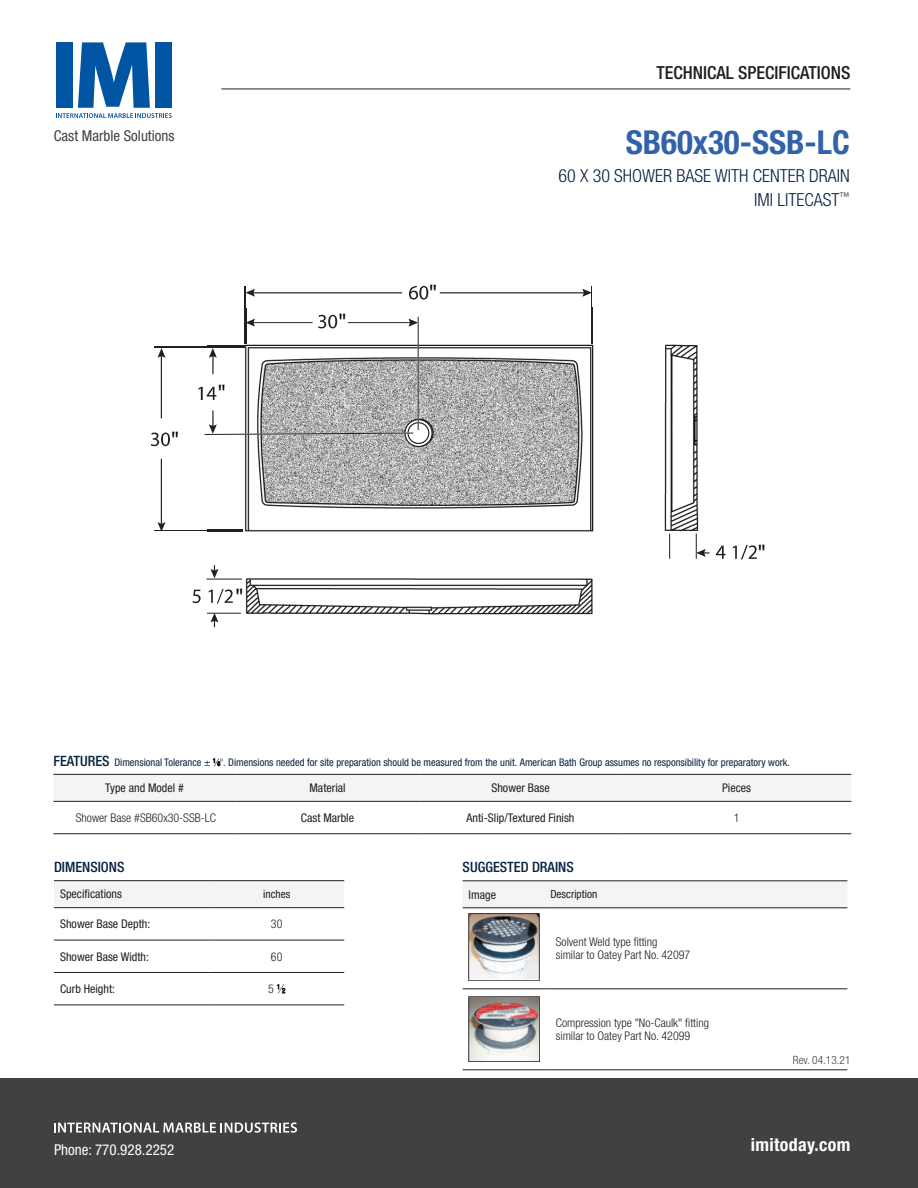
<style>
.page{position:relative;width:918px;height:1188px;background:#fff}
.page>*{position:absolute;margin:0;border:0;box-sizing:border-box;transform-origin:0 0}
.Tub_Name{font:700 condensed 33px "Helvetica Neue LT Std";color:#3162aa}
.t1{font:23.55px "Myriad Pro";color:#000}
.Dk_Blue_subheads{font:300 condensed 18px "Helvetica Neue LT Std";color:#072341}
.t2{font:500 condensed 18px "Helvetica Neue LT Std";color:#231f20}
.t3{font:700 condensed 18px "Helvetica Neue LT Std";letter-spacing:.02em;color:#fff}
.t4{font:condensed 15px "Helvetica Neue LT Std";color:#414142}
.t5{font:condensed 15px "Helvetica Neue LT Std";color:#fff}
.Table_head{font:500 condensed 14.25px "Helvetica Neue LT Std";color:#072341}
.table_body{font:300 condensed 12px/12.8px "Helvetica Neue LT Std";color:#231f20}
.table_body-2{font:condensed 12px "Helvetica Neue LT Std";color:#231f20}
.column_head{font:condensed 12px "Helvetica Neue LT Std";color:#231f20}
.t6{font:300 condensed 11.4px "Helvetica Neue LT Std";color:#414142}
.Table_head-2{font:condensed 11.25px "Helvetica Neue LT Std";color:#231f20}
.Table_head-3{font:condensed 10.5px "Helvetica Neue LT Std";color:#072341}
.s1{font-weight:500;font-size:14.25px}
.s2{font-size:5.7px}
.s3{font-family:"Avant Garde IT Cby BT"}
.s4{font-size:6.6px}
</style>
<div class="page">
<hr style="left:221px;top:89px;width:629px;height:1px;background:#231f20">
<div style="left:0;top:1078px;width:918px;height:110px;background:#414142"></div>
<svg style="left:56px;top:42px;width:116px;height:76px"></svg>
<svg style="left:54px;top:1123px;width:243px;height:10px"></svg>
<div style="left:463px;top:881px;width:384px;height:26px;background:#f3f4f4"></div>
<hr style="left:463px;top:880px;width:87px;height:1px;background:#231f20">
<hr style="left:550px;top:880px;width:297px;height:1px;background:#231f20">
<hr style="left:463px;top:907px;width:87px;height:1px;background:#231f20">
<hr style="left:550px;top:907px;width:297px;height:1px;background:#231f20">
<hr style="left:463px;top:989px;width:87px;height:1px;background:#231f20">
<hr style="left:550px;top:989px;width:297px;height:1px;background:#231f20">
<hr style="left:463px;top:1070px;width:87px;height:1px;background:#231f20">
<hr style="left:550px;top:1070px;width:297px;height:1px;background:#231f20">
<img style="left:468px;top:913px;width:72px;height:67px">
<img style="left:468px;top:997px;width:71px;height:65px">
<div style="left:53px;top:775px;width:798px;height:26px;background:#f3f4f4"></div>
<hr style="left:53px;top:774px;width:183px;height:1px;background:#231f20">
<hr style="left:236px;top:774px;width:183px;height:1px;background:#231f20">
<hr style="left:419px;top:774px;width:203px;height:1px;background:#231f20">
<hr style="left:622px;top:774px;width:229px;height:1px;background:#231f20">
<hr style="left:53px;top:801px;width:183px;height:1px;background:#231f20">
<hr style="left:236px;top:801px;width:183px;height:1px;background:#231f20">
<hr style="left:419px;top:801px;width:203px;height:1px;background:#231f20">
<hr style="left:622px;top:801px;width:229px;height:1px;background:#231f20">
<hr style="left:53px;top:834px;width:183px;height:1px;background:#231f20">
<hr style="left:236px;top:834px;width:183px;height:1px;background:#231f20">
<hr style="left:419px;top:834px;width:203px;height:1px;background:#231f20">
<hr style="left:622px;top:834px;width:229px;height:1px;background:#231f20">
<svg style="left:213px;top:758px;width:7px;height:8px"></svg>
<div style="left:54px;top:881px;width:290px;height:26px;background:#f3f4f4"></div>
<hr style="left:54px;top:880px;width:155px;height:1px;background:#231f20">
<hr style="left:209px;top:880px;width:135px;height:1px;background:#231f20">
<hr style="left:54px;top:907px;width:155px;height:1px;background:#231f20">
<hr style="left:209px;top:907px;width:135px;height:1px;background:#231f20">
<hr style="left:54px;top:940px;width:155px;height:1px;background:#231f20">
<hr style="left:209px;top:940px;width:135px;height:1px;background:#231f20">
<hr style="left:54px;top:972px;width:155px;height:1px;background:#231f20">
<hr style="left:209px;top:972px;width:135px;height:1px;background:#231f20">
<hr style="left:54px;top:1005px;width:155px;height:1px;background:#231f20">
<hr style="left:209px;top:1005px;width:135px;height:1px;background:#231f20">
<svg style="left:277px;top:984px;width:8px;height:9px"></svg>
<img style="left:152px;top:322px;width:596px;height:306px">
<hr style="left:154px;top:346px;width:90px;height:1px;background:#231f20">
<hr style="left:154px;top:530px;width:88px;height:1px;background:#231f20">
<hr style="left:245px;top:286px;width:1px;height:57px;background:#231f20">
<hr style="left:591px;top:286px;width:1px;height:57px;background:#231f20">
<hr style="left:206px;top:579px;width:36px;height:1px;background:#231f20">
<hr style="left:207px;top:613px;width:34px;height:1px;background:#231f20">
<svg style="left:210px;top:565px;width:8px;height:13px"></svg>
<svg style="left:210px;top:613px;width:8px;height:14px"></svg>
<svg style="left:669px;top:534px;width:1px;height:25px"></svg>
<svg style="left:696px;top:534px;width:13px;height:25px"></svg>
<svg style="left:716px;top:545px;width:41px;height:15px"></svg>
<svg style="left:193px;top:589px;width:40px;height:15px"></svg>
<svg style="left:151px;top:433px;width:19px;height:13px"></svg>
<svg style="left:409px;top:286px;width:19px;height:14px"></svg>
<svg style="left:198px;top:387px;width:18px;height:13px"></svg>
<svg style="left:246px;top:289px;width:156px;height:8px"></svg>
<svg style="left:440px;top:289px;width:151px;height:8px"></svg>
<svg style="left:209px;top:348px;width:8px;height:26px"></svg>
<svg style="left:158px;top:348px;width:8px;height:70px"></svg>
<svg style="left:158px;top:459px;width:8px;height:73px"></svg>
<img style="left:591px;top:308px;width:2px;height:36px">
<svg style="left:405px;top:420px;width:27px;height:26px"></svg>
<div style="left:404px;top:419px;width:29px;height:28px;border:1px solid #231f20;border-radius:50%"></div>
<div style="left:408px;top:423px;width:21px;height:20px;background:#fff;border-radius:50%"></div>
<div style="left:407px;top:422px;width:22px;height:22px;border:1px solid #231f20;border-radius:50%"></div>
<svg style="left:204px;top:410px;width:210px;height:25px"></svg>
<hr style="left:418px;top:317px;width:1px;height:113px;background:#231f20">
<svg style="left:246px;top:310px;width:172px;height:18px"></svg>
<h3 class="t4" style="left:54px;top:127px;width:122px">Cast Marble Solutions</h3>
<p class="t1" style="left:171px;top:425px;width:9px">"</p>
<p class="t1" style="left:218px;top:378px;width:9px">"</p>
<p class="t1" style="left:235px;top:583px;width:9px">"</p>
<p class="t1" style="left:339px;top:307px;width:9px">"</p>
<p class="t1" style="left:429px;top:279px;width:9px">"</p>
<h3 class="t2" style="left:656px;top:62px;width:196px">TECHNICAL SPECIFICATIONS</h3>
<p class="Tub_Name" style="left:626px;top:122px;width:226px">SB60x30-SSB-LC</p>
<p class="Dk_Blue_subheads" style="left:558px;top:165px;width:293px">60 X 30 SHOWER BASE WITH CENTER DRAIN</p>
<p class="Dk_Blue_subheads" style="left:754px;top:189px;width:97px">IMI LITECAST<sup>™</sup></p>
<p class="t1" style="left:758px;top:539px;width:9px">"</p>
<p class="Table_head-3" style="left:53px;top:756px;width:738px"><span class="s1">FEATURES</span> Dimensional Tolerance ± <sup>1</sup>⁄<span class="s2">8</span><span class="s3">"</span>. Dimensions needed for site preparation should be measured from the unit. American Bath Group assumes no responsibility for preparatory work.</p>
<p class="column_head" style="left:105px;top:781px;width:80px">Type and Model #</p>
<p class="column_head" style="left:309px;top:781px;width:38px">Material</p>
<p class="table_body-2" style="left:491px;top:781px;width:60px">Shower Base</p>
<p class="column_head" style="left:722px;top:781px;width:30px">Pieces</p>
<p class="table_body" style="left:76px;top:811px;width:142px">Shower Base #SB60x30-SSB-LC</p>
<p class="table_body-2" style="left:301px;top:811px;width:55px">Cast Marble</p>
<p class="table_body-2" style="left:467px;top:811px;width:109px">Anti-Slip/Textured Finish</p>
<p class="table_body" style="left:734px;top:811px;width:7px">1</p>
<p class="Table_head" style="left:54px;top:859px;width:72px">DIMENSIONS</p>
<p class="column_head" style="left:60px;top:887px;width:63px">Specifications</p>
<p class="Table_head-2" style="left:263px;top:888px;width:29px">inches</p>
<p class="table_body-2" style="left:60px;top:917px;width:92px">Shower Base Depth:</p>
<p class="table_body" style="left:271px;top:917px;width:13px">30</p>
<p class="table_body-2" style="left:60px;top:949px;width:90px">Shower Base Width:</p>
<p class="table_body" style="left:271px;top:950px;width:13px">60</p>
<p class="table_body-2" style="left:60px;top:982px;width:57px">Curb Height:</p>
<p class="table_body" style="left:268px;top:982px;width:18px">5 <sup>1</sup>⁄<span class="s4">2</span></p>
<p class="Table_head" style="left:463px;top:859px;width:113px">SUGGESTED DRAINS</p>
<p class="column_head" style="left:469px;top:887px;width:29px">Image</p>
<p class="Table_head-2" style="left:550px;top:888px;width:48px">Description</p>
<p class="table_body" style="left:556px;top:936px;width:136px">Solvent Weld type fitting<br>similar to Oatey Part No. 42097</p>
<h3 class="t5" style="left:54px;top:1141px;width:122px">Phone: 770.928.2252</h3>
<p class="table_body" style="left:556px;top:1017px;width:155px">Compression type "No-Caulk" fitting similar to Oatey Part No. 42099</p>
<p class="t6" style="left:793px;top:1053px;width:59px">Rev. 04.13.21</p>
<h3 class="t3" style="left:751px;top:1134px;width:101px">imitoday.com</h3>
</div>
